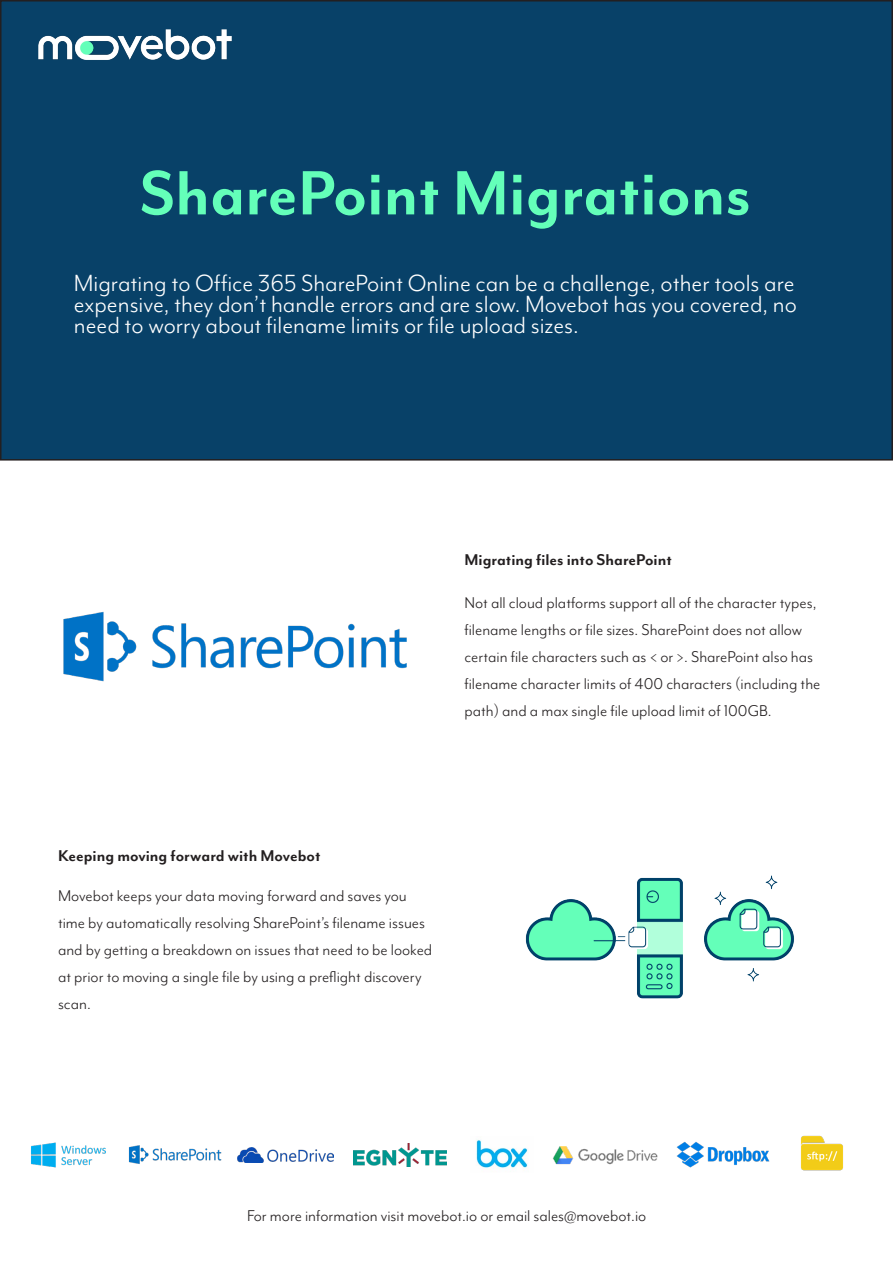
<style>
.page{position:relative;width:893px;height:1263px;background:#fff}
.page>*{position:absolute;margin:0;border:0;box-sizing:border-box;transform-origin:0 0}
.t1{font:700 72px "Mr Eaves Mod OT";color:#64ffb9}
.t2{font:27px/21px "Mr Eaves Mod OT";color:#fff;text-align:justify}
.t3{font:18px/27px "Mr Eaves Mod OT";color:#231f20}
.t4{font:700 18px "Mr Eaves Mod OT";color:#231f20}
</style>
<div class="page">
<div style="left:1px;top:1px;width:891px;height:459px;background:#084168"></div>
<img style="left:128px;top:1145px;width:94px;height:19px">
<img style="left:354px;top:1143px;width:93px;height:23px">
<img style="left:237px;top:1147px;width:96px;height:16px">
<img style="left:553px;top:1146px;width:105px;height:19px">
<img style="left:476px;top:1140px;width:52px;height:28px">
<img style="left:801px;top:1135px;width:42px;height:36px">
<img style="left:676px;top:1141px;width:94px;height:27px">
<img style="left:31px;top:1142px;width:75px;height:26px">
<img style="left:38px;top:29px;width:194px;height:31px">
<img style="left:63px;top:612px;width:344px;height:70px">
<img style="left:525px;top:875px;width:269px;height:124px">
<p class="t1" style="left:139px;top:154px;width:613px">SharePoint Migrations</p>
<p class="t2" style="left:74px;top:273px;width:725px">Migrating to Office 365 SharePoint Online can be a challenge, other tools are expensive, they don’t handle errors and are slow. Movebot has you covered, no need to worry about filename limits or file upload sizes.</p>
<p class="t4" style="left:464px;top:550px;width:209px">Migrating files into SharePoint</p>
<p class="t3" style="left:464px;top:590px;width:357px">Not all cloud platforms support all of the character types, filename lengths or file sizes. SharePoint does not allow certain file characters such as &lt; or &gt;. SharePoint also has filename character limits of 400 characters (including the path) and a max single file upload limit of 100GB.</p>
<p class="t4" style="left:58px;top:845px;width:264px">Keeping moving forward with Movebot</p>
<p class="t3" style="left:58px;top:883px;width:376px">Movebot keeps your data moving forward and saves you time by automatically resolving SharePoint’s filename issues and by getting a breakdown on issues that need to be looked at prior to moving a single file by using a preflight discovery scan.</p>
<p class="t3" style="left:247px;top:1203px;width:401px">For more information visit movebot.io or email sales@movebot.io</p>
</div>
